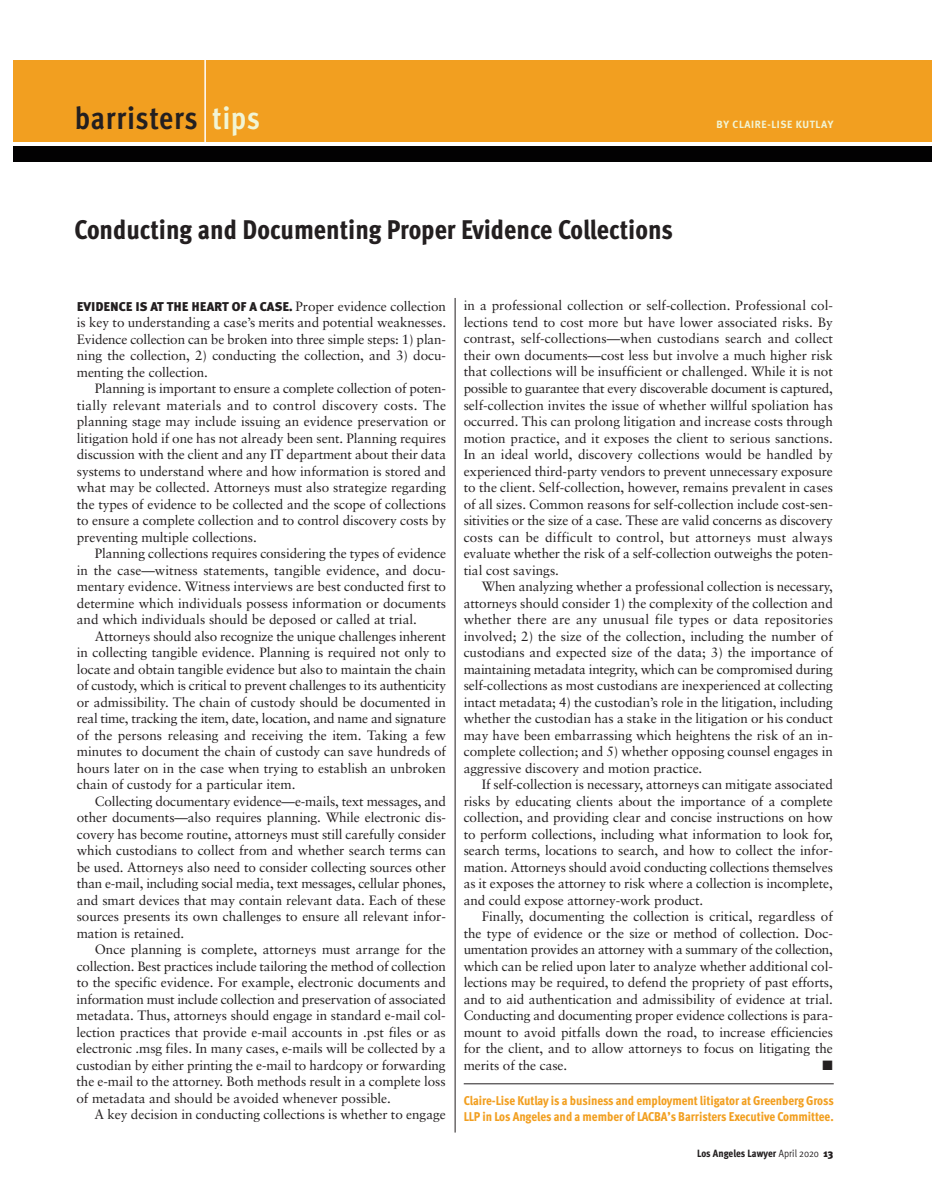
<style>
.page{position:relative;width:932px;height:1202px;background:#fff}
.page>*{position:absolute;margin:0;border:0;box-sizing:border-box;transform-origin:0 0}
.t1{font:700 31.5px "Meta Cond";letter-spacing:.015em;color:#231f20}
.t2{font:800 27px "Meta Cond";color:#231f20}
.t3{font:13.5px/16.5px "Sabon";letter-spacing:-.005em;color:#231f20;text-align:justify}
.t4{font:13.5px "Zapf Dingbats ITC";color:#231f20}
.t5{font:800 12.75px/16.5px "Meta Cond";letter-spacing:-.005em;color:#f29f20}
.t6{font:900 12.75px "Meta Plus";letter-spacing:-.005em;color:#231f20}
.t7{font:800 10.5px "Meta Cond";color:#231f20}
.t8{font:700 10.5px "Meta";letter-spacing:.055em;color:#f1f5d5}
.s1{color:#f1f5d5}
.s2{font-family:"Sabon";font-weight:400;font-size:13.5px}
.s3{font-family:"Meta Cond Normal";font-weight:400}
.s4{font-family:"Meta Plus";font-weight:900}
</style>
<div class="page">
<div style="left:14px;top:147px;width:917px;height:15px;background:#020102"></div>
<div style="left:14px;top:61px;width:918px;height:81px;background:#f29f20"></div>
<hr style="left:454px;top:298px;width:1px;height:834px;background:#231f20">
<hr style="left:204px;top:60px;width:2px;height:83px;background:#fff">
<hr style="left:464px;top:1083px;width:369px;height:1px;background:#231f20">
<h1 class="t1" style="left:75px;top:107px;width:187px">barristers <span class="s1">tips</span></h1>
<h2 class="t2" style="left:75px;top:220px;width:600px">Conducting and Documenting Proper Evidence Collections</h2>
<p class="t8" style="left:716px;top:121px;width:118px">BY CLAIRE-LISE KUTLAY</p>
<p class="t6" style="left:77px;top:299px;width:371px">EVIDENCE IS AT THE HEART OF A CASE. <span class="s2">Proper evidence collection</span></p>
<p class="t3" style="left:77px;top:315px;width:371px">is key to understanding a case’s merits and potential weaknesses.<br>Evidence collection can be broken into three simple steps: 1) plan&shy;ning the collection, 2) conducting the collection, and 3) docu&shy;menting the collection.</p>
<p class="t3" style="left:77px;top:381px;width:371px;text-indent:18px">Planning is important to ensure a complete collection of poten&shy;tially relevant materials and to control discovery costs. The planning stage may include issuing an evidence preservation or litigation hold if one has not already been sent. Planning requires discussion with the client and any IT department about their data systems to understand where and how information is stored and what may be collected. Attorneys must also strategize regarding the types of evidence to be collected and the scope of collections to ensure a complete collection and to control discovery costs by preventing multiple collections.</p>
<p class="t3" style="left:77px;top:546px;width:370px;text-indent:18px">Planning collections requires considering the types of evidence in the case—witness statements, tangible evidence, and docu&shy;mentary evidence. Witness interviews are best conducted first to determine which individuals possess information or documents and which individuals should be deposed or called at trial.</p>
<p class="t3" style="left:77px;top:629px;width:371px;text-indent:18px">Attorneys should also recognize the unique challenges inherent in collecting tangible evidence. Planning is required not only to locate and obtain tangible evidence but also to maintain the chain of custody, which is critical to prevent challenges to its authenticity or admissibility. The chain of custody should be documented in real time, tracking the item, date, location, and name and signature of the persons releasing and receiving the item. Taking a few minutes to document the chain of custody can save hundreds of hours later on in the case when trying to establish an unbroken chain of custody for a particular item.</p>
<p class="t3" style="left:77px;top:794px;width:371px;text-indent:18px">Collecting documentary evidence—e-mails, text messages, and other documents—also requires planning. While electronic dis&shy;covery has become routine, attorneys must still carefully consider which custodians to collect from and whether search terms can be used. Attorneys also need to consider collecting sources other than e-mail, including social media, text messages, cellular phones, and smart devices that may contain relevant data. Each of these sources presents its own challenges to ensure all relevant infor&shy;mation is retained.</p>
<p class="t3" style="left:76px;top:942px;width:371px;text-indent:18px">Once planning is complete, attorneys must arrange for the collection. Best practices include tailoring the method of collection to the specific evidence. For example, electronic documents and information must include collection and preservation of associated metadata. Thus, attorneys should engage in standard e-mail col&shy;lection practices that provide e-mail accounts in .pst files or as electronic .msg files. In many cases, e-mails will be collected by a custodian by either printing the e-mail to hardcopy or forwarding the e-mail to the attorney. Both methods result in a complete loss of metadata and should be avoided whenever possible.</p>
<p class="t3" style="left:94px;top:1107px;width:353px">A key decision in conducting collections is whether to engage</p>
<p class="t3" style="left:463px;top:298px;width:371px">in a professional collection or self-collection. Professional col&shy;lections tend to cost more but have lower associated risks. By contrast, self-collections—when custodians search and collect their own documents—cost less but involve a much higher risk that collections will be insufficient or challenged. While it is not possible to guarantee that every discoverable document is captured, self-collection invites the issue of whether willful spoliation has occurred. This can prolong litigation and increase costs through motion practice, and it exposes the client to serious sanctions.<br>In an ideal world, discovery collections would be handled by experienced third-party vendors to prevent unnecessary exposure to the client. Self-collection, however, remains prevalent in cases of all sizes. Common reasons for self-collection include cost-sen&shy;sitivities or the size of a case. These are valid concerns as discovery costs can be difficult to control, but attorneys must always evaluate whether the risk of a self-collection outweighs the poten&shy;tial cost savings.</p>
<p class="t3" style="left:463px;top:579px;width:371px;text-indent:18px">When analyzing whether a professional collection is necessary, attorneys should consider 1) the complexity of the collection and whether there are any unusual file types or data repositories involved; 2) the size of the collection, including the number of custodians and expected size of the data; 3) the importance of maintaining metadata integrity, which can be compromised during self-collections as most custodians are inexperienced at collecting intact metadata; 4) the custodian’s role in the litigation, including whether the custodian has a stake in the litigation or his conduct may have been embarrassing which heightens the risk of an in - complete collection; and 5) whether opposing counsel engages in aggressive discovery and motion practice.</p>
<p class="t3" style="left:463px;top:777px;width:371px;text-indent:18px">If self-collection is necessary, attorneys can mitigate associated risks by educating clients about the importance of a complete collection, and providing clear and concise instructions on how to perform collections, including what information to look for, search terms, locations to search, and how to collect the infor&shy;mation. Attorneys should avoid conducting collections themselves as it exposes the attorney to risk where a collection is incomplete, and could expose attorney-work product.</p>
<p class="t3" style="left:463px;top:909px;width:371px;text-indent:18px">Finally, documenting the collection is critical, regardless of the type of evidence or the size or method of collection. Doc - umentation provides an attorney with a summary of the collection, which can be relied upon later to analyze whether additional col&shy;lections may be required, to defend the propriety of past efforts, and to aid authentication and admissibility of evidence at trial.<br>Conducting and documenting proper evidence collections is para&shy;mount to avoid pitfalls down the road, to increase efficiencies for the client, and to allow attorneys to focus on litigating the merits of the case.</p>
<p class="t4" style="left:822px;top:1057px;width:12px">■</p>
<p class="t5" style="left:464px;top:1093px;width:371px">Claire-Lise Kutlay is a business and employment litigator at Greenberg Gross<br>LLP in Los Angeles and a member of LACBA’s Barristers Executive Committee.</p>
<p class="t7" style="left:697px;top:1149px;width:138px">Los Angeles Lawyer <span class="s3">April 2020</span> <span class="s4">13</span></p>
</div>
